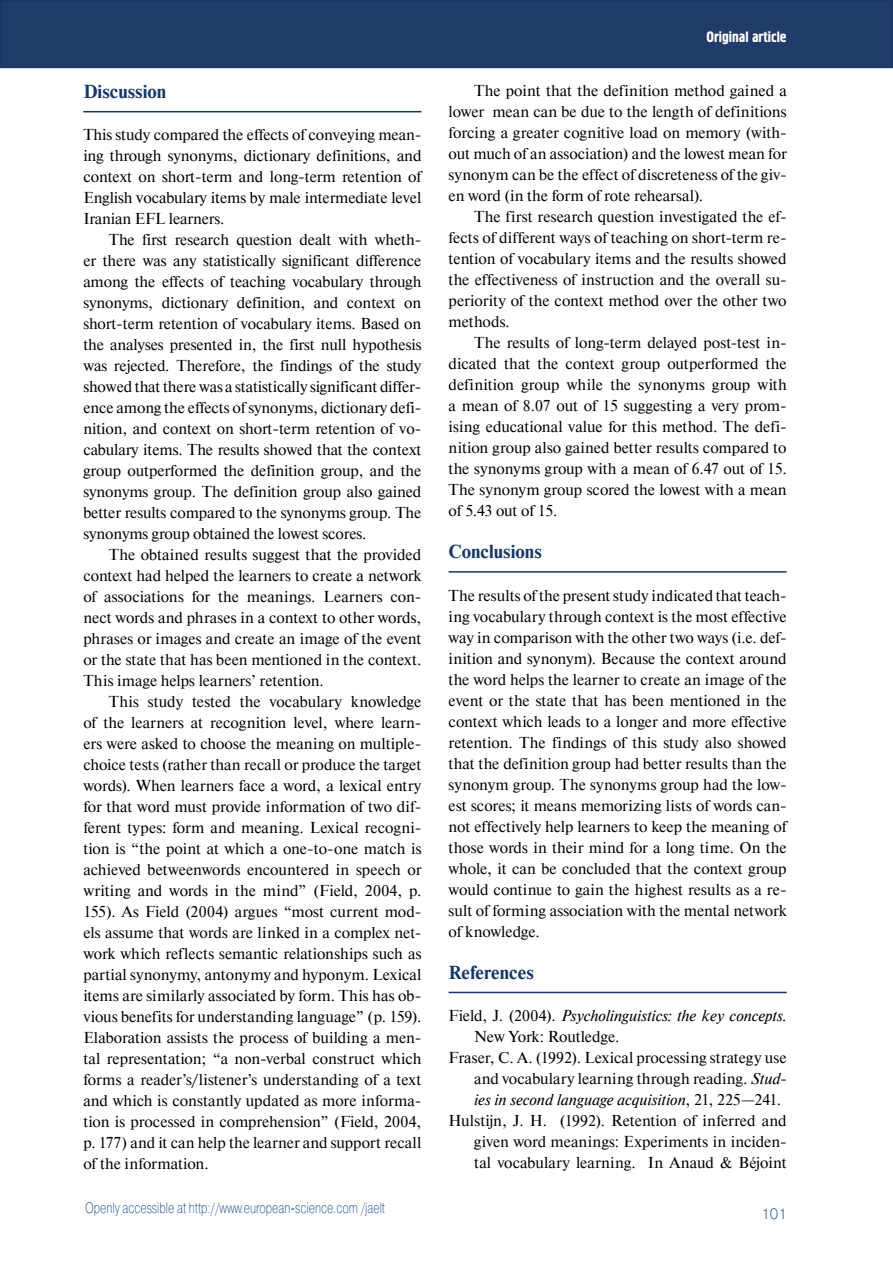
<style>
.page{position:relative;width:893px;height:1263px;background:#fff}
.page>*{position:absolute;margin:0;border:0;box-sizing:border-box;transform-origin:0 0}
.t1{font:700 18.75px "Newton C";color:#153666}
.t2{font:15.75px/21px "Newton C";letter-spacing:-.005em;color:#000;text-align:justify}
.t3{font:italic 15.75px "Newton C";color:#000}
.t4{font:15px "Pragmatica Light C";color:#124789;scale:.75 1}
.t5{font:15px "Hermes C";color:#fff}
.t6{font:15px "Pragmatica Light C";color:#124789}
.s1{font-style:normal}
.s2{font-style:italic}
.s3{font-family:"Times New Roman"}
</style>
<div class="page">
<div style="left:1px;top:1px;width:891px;height:66px;background:#213c6b"></div>
<div style="left:0;top:0;width:893px;height:68px;border:2px solid #153666"></div>
<hr style="left:83px;top:111px;width:338px;height:1px;background:#153666">
<hr style="left:449px;top:571px;width:338px;height:2px;background:#153666">
<hr style="left:449px;top:992px;width:338px;height:1px;background:#153666">
<p class="t1" style="left:83px;top:81px;width:84px">Discussion</p>
<p class="t2" style="left:83px;top:125px;width:340px">This study compared the effects of conveying mean&shy;ing through synonyms, dictionary definitions, and context on short-term and long-term retention of English vocabulary items by male intermediate level Iranian EFL learners.</p>
<p class="t2" style="left:83px;top:230px;width:340px;text-indent:26px">The first research question dealt with wheth&shy;er there was any statistically significant difference among the effects of teaching vocabulary through synonyms, dictionary definition, and context on short-term retention of vocabulary items. Based on the analyses presented in, the first null hypothesis was rejected. Therefore, the findings of the study showed that there was a statistically significant differ&shy;ence among the effects of synonyms, dictionary defi&shy;nition, and context on short-term retention of vo&shy;cabulary items. The results showed that the context group outperformed the definition group, and the synonyms group. The definition group also gained better results compared to the synonyms group. The synonyms group obtained the lowest scores.</p>
<p class="t2" style="left:83px;top:544px;width:340px;text-indent:26px">The obtained results suggest that the provided context had helped the learners to create a network of associations for the meanings. Learners con&shy;nect words and phrases in a context to other words, phrases or images and create an image of the event or the state that has been mentioned in the context.<br>This image helps learners’ retention.</p>
<p class="t2" style="left:83px;top:691px;width:340px;text-indent:26px">This study tested the vocabulary knowledge of the learners at recognition level, where learn&shy;ers were asked to choose the meaning on multiple&shy;choice tests (rather than recall or produce the target words). When learners face a word, a lexical entry for that word must provide information of two dif&shy;ferent types: form and meaning. Lexical recogni&shy;tion is “the point at which a one-to-one match is achieved betweenwords encountered in speech or writing and words in the mind” (Field, 2004, p.<br>155). As Field (2004) argues “most current mod&shy;els assume that words are linked in a complex net&shy;work which reflects semantic relationships such as partial synonymy, antonymy and hyponym. Lexical items are similarly associated by form. This has ob&shy;vious benefits for understanding language” (p. 159).<br>Elaboration assists the process of building a men&shy;tal representation; “a non-verbal construct which forms a reader’s/listener’s understanding of a text and which is constantly updated as more informa&shy;tion is processed in comprehension” (Field, 2004, p. 177) and it can help the learner and support recall of the information.</p>
<p class="t4" style="left:85px;top:1199px;width:401px">Openly accessible at http://www.european-science.com /jaelt</p>
<p class="t5" style="left:706px;top:29px;width:82px">Original article</p>
<p class="t2" style="left:449px;top:80px;width:340px;text-indent:26px">The point that the definition method gained a lower mean can be due to the length of definitions forcing a greater cognitive load on memory (with&shy;out much of an association) and the lowest mean for synonym can be the effect of discreteness of the giv&shy;en word (in the form of rote rehearsal).</p>
<p class="t2" style="left:449px;top:206px;width:340px;text-indent:25px">The first research question investigated the ef&shy;fects of different ways of teaching on short-term re&shy;tention of vocabulary items and the results showed the effectiveness of instruction and the overall su&shy;periority of the context method over the other two methods.</p>
<p class="t2" style="left:449px;top:332px;width:340px;text-indent:25px">The results of long-term delayed post-test in&shy;dicated that the context group outperformed the definition group while the synonyms group with a mean of 8.07 out of 15 suggesting a very prom&shy;ising educational value for this method. The defi&shy;nition group also gained better results compared to the synonyms group with a mean of 6.47 out of 15.<br>The synonym group scored the lowest with a mean of 5.43 out of 15.</p>
<p class="t1" style="left:449px;top:541px;width:95px">Conclusions</p>
<p class="t2" style="left:449px;top:585px;width:340px">The results of the present study indicated that teach&shy;ing vocabulary through context is the most effective way in comparison with the other two ways (i.e. def&shy;inition and synonym). Because the context around the word helps the learner to create an image of the event or the state that has been mentioned in the context which leads to a longer and more effective retention. The findings of this study also showed that the definition group had better results than the synonym group. The synonyms group had the low&shy;est scores; it means memorizing lists of words can&shy;not effectively help learners to keep the meaning of those words in their mind for a long time. On the whole, it can be concluded that the context group would continue to gain the highest results as a re&shy;sult of forming association with the mental network of knowledge.</p>
<p class="t1" style="left:449px;top:962px;width:87px">References</p>
<p class="t3" style="left:449px;top:1007px;width:340px"><span class="s1">Field, J. (2004).</span> Psycholinguistics: the key concepts.</p>
<p class="t2" style="left:474px;top:1026px;width:147px">New York: Routledge.</p>
<p class="t2" style="left:449px;top:1047px;width:339px">Fraser, C. A. (1992). Lexical processing strategy use</p>
<p class="t2" style="left:474px;top:1068px;width:314px">and vocabulary learning through reading. <span class="s2">Stud-</span></p>
<p class="t3" style="left:474px;top:1091px;width:309px">ies in second language acquisition<span class="s1">, 21, 225—241.</span></p>
<p class="t2" style="left:449px;top:1110px;width:339px">Hulstijn, J. H. (1992). Retention of inferred and</p>
<p class="t2" style="left:474px;top:1131px;width:314px">given word meanings: Experiments in inciden-</p>
<p class="t2" style="left:474px;top:1152px;width:314px">tal vocabulary learning. In Anaud &amp; B<span class="s3">é</span>joint</p>
<p class="t6" style="left:761px;top:1205px;width:27px">101</p>
</div>
